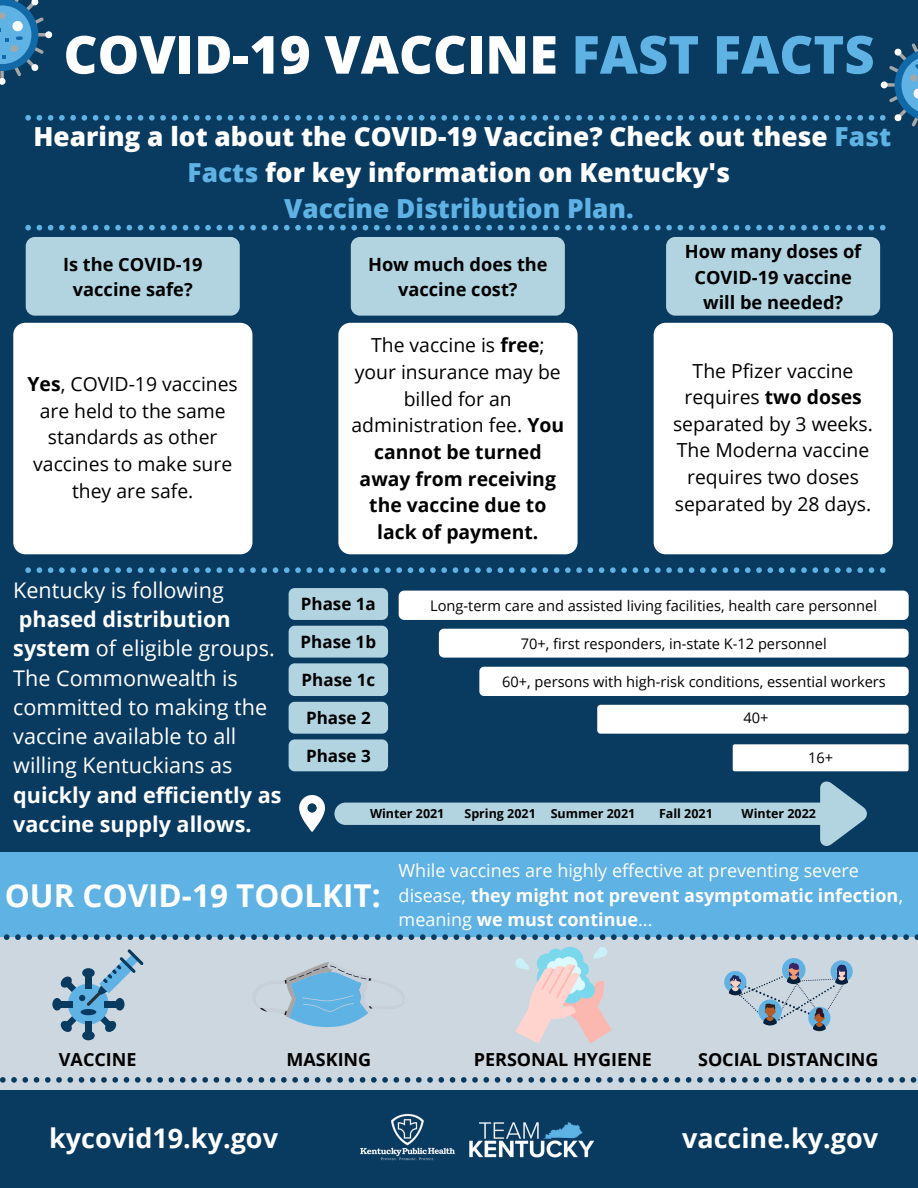
<style>
.page{position:relative;width:918px;height:1188px;background:#093a60}
.page>*{position:absolute;margin:0;border:0;box-sizing:border-box;transform-origin:0 0}
.t1{font:800 52.5px "Open Sans";color:#fff}
.t2{font:700 31.5px "Open Sans";color:#fff}
.t3{font:700 27px "Open Sans";color:#fff}
.t4{font:800 26.25px/36px "Open Sans";color:#fff;text-align:center}
.t5{font:800 26.25px "Open Sans";color:#5fb2e4}
.t6{font:21.6px/29.2px "Open Sans";color:#fff}
.t7{font:19.35px/26.7px "Open Sans";color:#000;text-align:center}
.t8{font:700 19.35px/26.7px "Open Sans";color:#000;text-align:center}
.t9{font:700 18.3px/25.3px "Open Sans";color:#000;text-align:center}
.t10{font:18px/24.8px "Open Sans";color:#fff}
.t11{font:700 18px "Open Sans";color:#000}
.t12{font:700 16.95px "Open Sans";color:#000}
.t13{font:14.55px "Open Sans";color:#000}
.t14{font:700 12.45px "Open Sans";color:#000}
.s1{color:#5fb2e4}
.s2{font-weight:700}
.s3{font-weight:400}
</style>
<div class="page">
<div style="left:0;top:890px;width:917px;height:200px;background:#cdd7df"></div>
<div style="left:0;top:853px;width:918px;height:84px;background:#5fb2e4"></div>
<div style="left:68px;top:984px;width:41px;height:40px;background:#5fb2e4;border-radius:50%"></div>
<div style="left:85px;top:1022px;width:7px;height:14px;background:#093b60"></div>
<div style="left:82px;top:1031px;width:13px;height:9px;background:#093b60;border-radius:50%"></div>
<svg style="left:97px;top:1013px;width:20px;height:19px"></svg>
<div style="left:104px;top:1001px;width:16px;height:6px;background:#093b60"></div>
<svg style="left:115px;top:998px;width:10px;height:13px"></svg>
<div style="left:57px;top:1001px;width:16px;height:6px;background:#093b60"></div>
<div style="left:52px;top:998px;width:10px;height:13px;background:#093b60;border-radius:50%"></div>
<svg style="left:60px;top:1013px;width:20px;height:19px"></svg>
<div style="left:81px;top:1009px;width:15px;height:6px;background:#093b60;border-radius:50%"></div>
<svg style="left:60px;top:949px;width:84px;height:57px"></svg>
<svg style="left:260px;top:962px;width:113px;height:65px"></svg>
<svg style="left:515px;top:947px;width:96px;height:96px"></svg>
<svg style="left:724px;top:971px;width:22px;height:22px"></svg>
<svg style="left:831px;top:960px;width:22px;height:23px"></svg>
<div style="left:782px;top:958px;width:24px;height:24px;background:#5fb2e4;border-radius:50%"></div>
<svg style="left:729px;top:962px;width:119px;height:69px"></svg>
<svg style="left:334px;top:782px;width:533px;height:64px"></svg>
<div style="left:289px;top:588px;width:99px;height:32px;background:#b1d4e0;border-radius:6px"></div>
<div style="left:289px;top:626px;width:99px;height:32px;background:#b1d4e0;border-radius:6px"></div>
<div style="left:289px;top:663px;width:99px;height:33px;background:#b1d4e0;border-radius:6px"></div>
<div style="left:289px;top:702px;width:99px;height:32px;background:#b1d4e0;border-radius:6px"></div>
<div style="left:289px;top:739px;width:99px;height:32px;background:#b1d4e0;border-radius:6px"></div>
<div style="left:399px;top:591px;width:510px;height:29px;background:#fff;border-radius:6px"></div>
<div style="left:439px;top:629px;width:470px;height:29px;background:#fff;border-radius:5px"></div>
<div style="left:479px;top:667px;width:430px;height:29px;background:#fff;border-radius:5px"></div>
<div style="left:597px;top:705px;width:312px;height:29px;background:#fff;border-radius:3px"></div>
<div style="left:733px;top:744px;width:176px;height:27px;background:#fff;border-radius:2px"></div>
<svg style="left:0;top:1077px;width:918px;height:6px"></svg>
<svg style="left:299px;top:795px;width:26px;height:37px"></svg>
<svg style="left:25px;top:225px;width:861px;height:5px"></svg>
<svg style="left:0;top:0;width:918px;height:126px"></svg>
<div style="left:26px;top:237px;width:214px;height:79px;background:#b1d4e0;border-radius:9px"></div>
<div style="left:351px;top:237px;width:214px;height:79px;background:#b1d4e0;border-radius:9px"></div>
<div style="left:666px;top:237px;width:214px;height:79px;background:#b1d4e0;border-radius:9px"></div>
<div style="left:13px;top:323px;width:239px;height:231px;background:#fff;border-radius:12px"></div>
<div style="left:338px;top:323px;width:240px;height:231px;background:#fff;border-radius:12px"></div>
<div style="left:654px;top:323px;width:239px;height:231px;background:#fff;border-radius:12px"></div>
<svg style="left:25px;top:567px;width:861px;height:6px"></svg>
<img style="left:360px;top:1113px;width:234px;height:48px">
<svg style="left:3px;top:934px;width:915px;height:6px"></svg>
<p class="t1" style="left:63px;top:18px;width:813px">COVID-19 VACCINE <span class="s1">FAST FACTS</span></p>
<p class="t4" style="left:33px;top:118px;width:859px">Hearing a lot about the COVID-19 Vaccine? Check out these <span class="s1">Fast<br>Facts</span> for key information on Kentucky's</p>
<p class="t5" style="left:284px;top:190px;width:351px">Vaccine Distribution Plan.</p>
<p class="t9" style="left:63px;top:251px;width:141px">Is the COVID-19 vaccine safe?</p>
<p class="t9" style="left:368px;top:251px;width:181px">How much does the vaccine cost?</p>
<p class="t7" style="left:28px;top:370px;width:212px"><span class="s2">Yes</span>, COVID-19 vaccines are held to the same standards as other vaccines to make sure they are safe.</p>
<p class="t8" style="left:352px;top:332px;width:214px"><span class="s3">The vaccine is</span> free<span class="s3">; your insurance may be billed for an administration fee.</span> You cannot be turned away from receiving the vaccine due to lack of payment.</p>
<p class="t9" style="left:685px;top:238px;width:178px">How many doses of<br>COVID-19 vaccine will be needed?</p>
<p class="t7" style="left:673px;top:357px;width:201px">The Pfizer vaccine requires <span class="s2">two doses </span>separated by 3 weeks.<br>The Moderna vaccine requires two doses separated by 28 days.</p>
<p class="t6" style="left:13px;top:575px;width:270px">Kentucky is following <span class="s2">phased distribution system</span> of eligible groups.<br>The Commonwealth is committed to making the vaccine available to all willing Kentuckians as <span class="s2">quickly and efficiently as vaccine supply allows.</span></p>
<p class="t12" style="left:301px;top:592px;width:77px">Phase 1a</p>
<p class="t12" style="left:301px;top:630px;width:77px">Phase 1b</p>
<p class="t12" style="left:302px;top:668px;width:75px">Phase 1c</p>
<p class="t12" style="left:306px;top:706px;width:66px">Phase 2</p>
<p class="t12" style="left:306px;top:744px;width:66px">Phase 3</p>
<p class="t13" style="left:430px;top:595px;width:449px">Long-term care and assisted living facilities, health care personnel</p>
<p class="t13" style="left:521px;top:633px;width:308px">70+, first responders, in-state K-12 personnel</p>
<p class="t13" style="left:502px;top:671px;width:385px">60+, persons with high-risk conditions, essential workers</p>
<p class="t13" style="left:743px;top:708px;width:27px">40+</p>
<p class="t13" style="left:808px;top:748px;width:27px">16+</p>
<p class="t14" style="left:370px;top:805px;width:76px">Winter 2021</p>
<p class="t14" style="left:464px;top:805px;width:73px">Spring 2021</p>
<p class="t14" style="left:551px;top:805px;width:86px">Summer 2021</p>
<p class="t14" style="left:659px;top:805px;width:55px">Fall 2021</p>
<p class="t14" style="left:742px;top:805px;width:76px">Winter 2022</p>
<p class="t2" style="left:5px;top:873px;width:377px">OUR COVID-19 TOOLKIT:</p>
<p class="t10" style="left:399px;top:858px;width:506px">While vaccines are highly effective at preventing severe disease, <span class="s2">they might not prevent asymptomatic infection</span>, meaning <span class="s2">we must continue</span>...</p>
<p class="t11" style="left:59px;top:1047px;width:79px">VACCINE</p>
<p class="t11" style="left:286px;top:1047px;width:86px">MASKING</p>
<p class="t11" style="left:474px;top:1047px;width:180px">PERSONAL HYGIENE</p>
<p class="t11" style="left:698px;top:1047px;width:182px">SOCIAL DISTANCING</p>
<p class="t3" style="left:49px;top:1119px;width:230px">kycovid19.ky.gov</p>
<p class="t3" style="left:682px;top:1119px;width:198px">vaccine.ky.gov</p>
</div>
